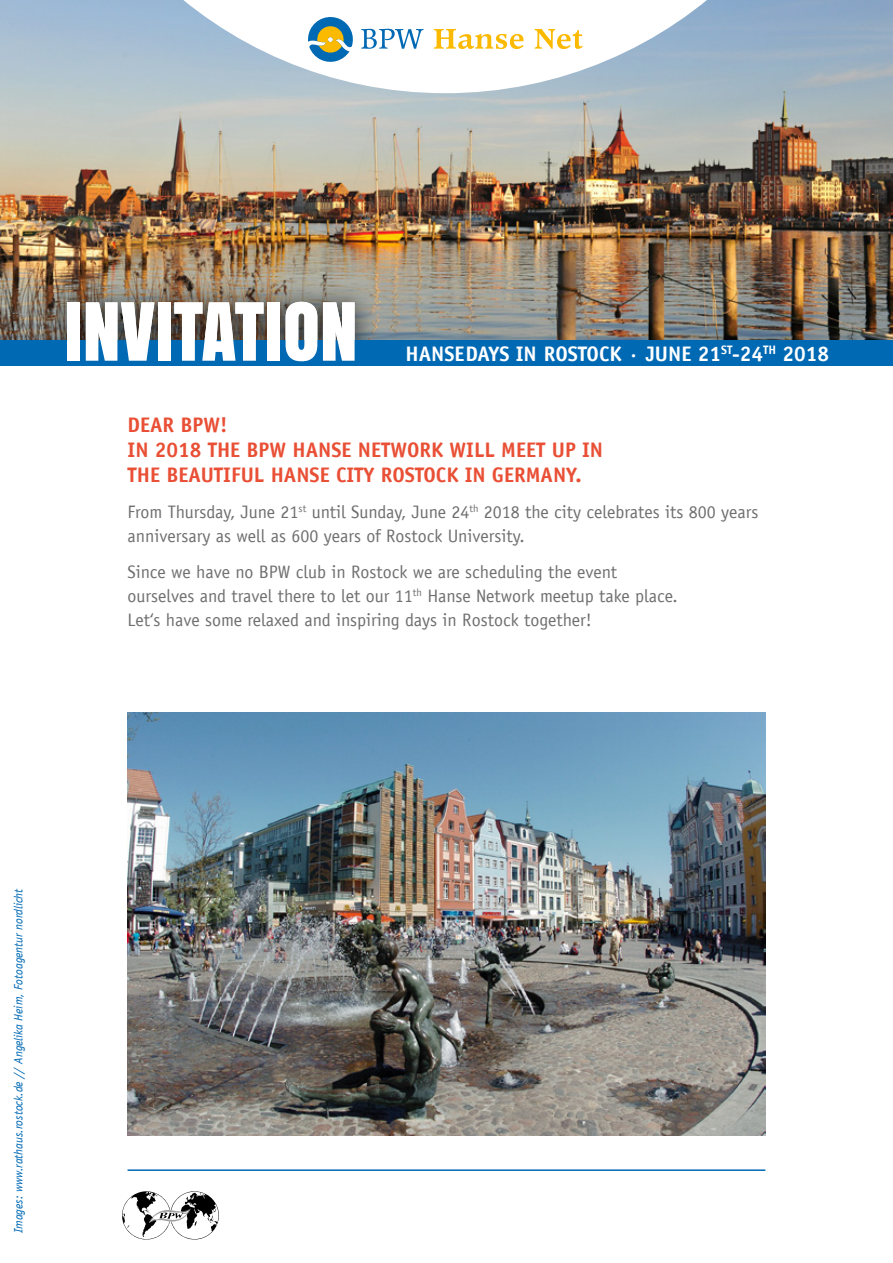
<style>
.page{position:relative;width:893px;height:1263px;background:#fff}
.page>*{position:absolute;margin:0;border:0;box-sizing:border-box;transform-origin:0 0}
.t1{font:75px "Anton";color:#fff}
.Überschrift{font:700 21px/25.2px "Officina Sans LT";color:#e94f35}
.t2{font:700 21px "Officina Sans LT";color:#fff}
.Fließtext{font:18px/24px "Officina Sans LT";color:#706f6f}
.Bildautor{font:italic 12px "Officina Sans LT";color:#0069b4}
</style>
<div class="page">
<img style="left:0;top:0;width:893px;height:340px">
<hr style="left:128px;top:1169px;width:637px;height:2px;background:#0069b4">
<svg style="left:122px;top:1191px;width:97px;height:48px"></svg>
<img style="left:128px;top:713px;width:637px;height:422px">
<div style="left:43px;top:279px;width:336px;height:106px;background:#000;opacity:.75"></div>
<svg style="left:30px;top:0;width:830px;height:93px"></svg>
<div style="left:0;top:340px;width:893px;height:26px;background:#0069b4"></div>
<svg style="left:361px;top:29px;width:62px;height:20px"></svg>
<svg style="left:434px;top:29px;width:90px;height:20px"></svg>
<svg style="left:535px;top:29px;width:48px;height:20px"></svg>
<svg style="left:308px;top:14px;width:47px;height:51px"></svg>
<div style="left:0;top:366px;width:412px;height:46px;background:#fff"></div>
<h1 class="t1" style="left:64px;top:272px;width:295px">INVITATION</h1>
<p class="t2" style="left:405px;top:340px;width:425px">HANSEDAYS IN ROSTOCK · JUNE 21<sup>ST</sup>-24<sup>TH</sup> 2018</p>
<p class="Überschrift" style="left:128px;top:412px;width:101px">DEAR BPW!</p>
<p class="Überschrift" style="left:128px;top:437px;width:477px">IN 2018 THE BPW HANSE NETWORK WILL MEET UP IN<br>THE BEAUTIFUL HANSE CITY ROSTOCK IN GERMANY.</p>
<p class="Fließtext" style="left:128px;top:500px;width:632px">From Thursday, June 21<sup>st</sup> until Sunday, June 24<sup>th</sup> 2018 the city celebrates its 800 years anniversary as well as 600 years of Rostock University.</p>
<p class="Fließtext" style="left:128px;top:560px;width:552px">Since we have no BPW club in Rostock we are scheduling the event ourselves and travel there to let our 11<sup>th</sup> Hanse Network meetup take place.<br>Let‘s have some relaxed and inspiring days in Rostock together!</p>
<p class="Bildautor" style="left:11px;top:1233px;width:346px;rotate:-90deg">Images: www.rathaus.rostock.de // Angelika Heim, Fotoagentur nordlicht</p>
</div>
